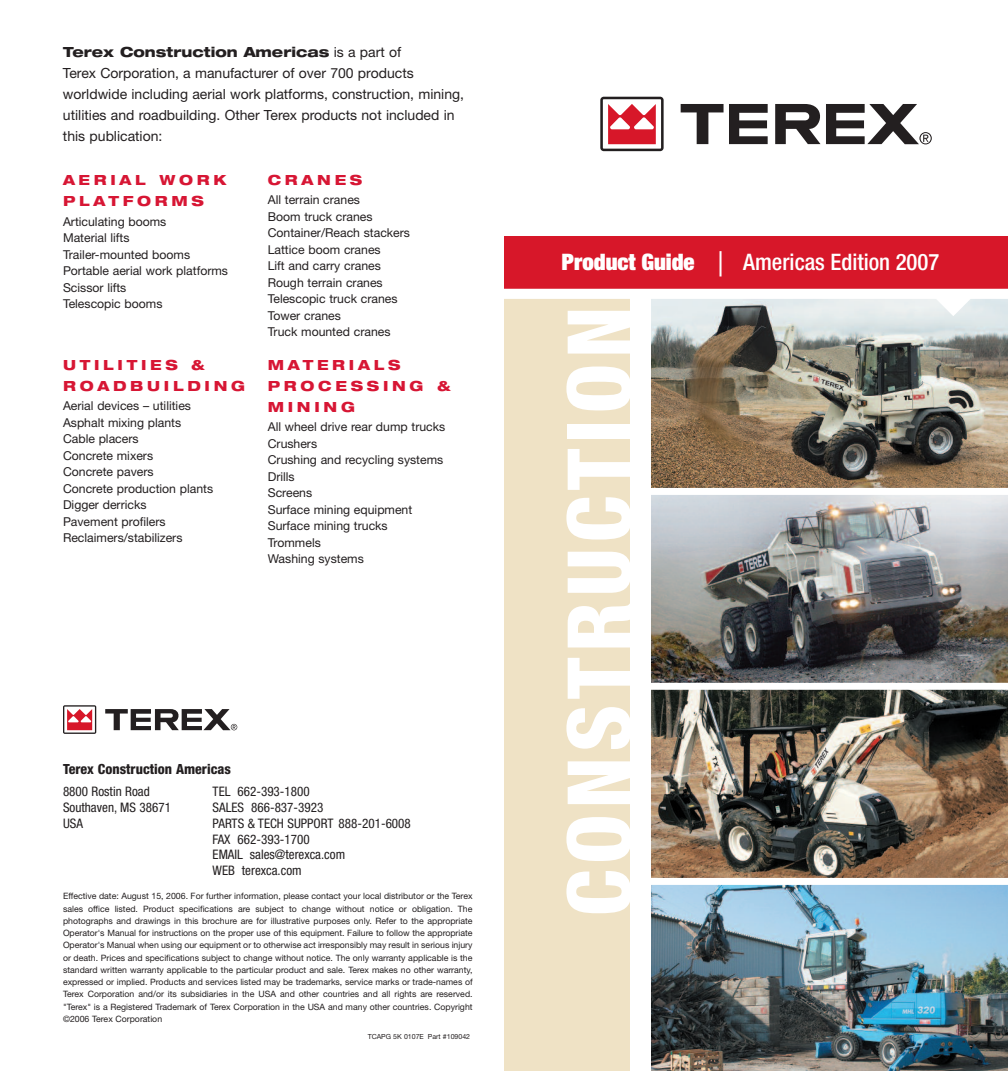
<style>
.page{position:relative;width:1008px;height:1071px;background:#fff}
.page>*{position:absolute;margin:0;border:0;box-sizing:border-box;transform-origin:0 0}
.t1{font:800 condensed 87.5px "Helvetica Neue";color:#fff}
.t2{font:500 condensed 22.75px "Helvetica Neue";color:#fff}
.t3{font:900 expanded 22.75px "Helvetica Neue";color:#fff}
.t4{font:14px/21px "Helvetica Neue";color:#231f20}
.t5{font:800 expanded 14px/21px "Helvetica Neue";letter-spacing:.265em;color:#d71634}
.t6{font:800 condensed 14px "Helvetica Neue";color:#231f20}
.t7{font:condensed 13.12px/15.8px "Helvetica Neue";color:#231f20}
.t8{font:12.25px/16.4px "Helvetica Neue";color:#231f20}
.t9{font:8.75px/12.2px "Helvetica Neue";color:#231f20;text-align:justify}
.t10{font:7px "Helvetica Neue";color:#231f20}
.s1{font-weight:800;font-stretch:expanded}
</style>
<div class="page">
<img style="left:651px;top:885px;width:357px;height:186px">
<img style="left:651px;top:299px;width:357px;height:189px">
<img style="left:651px;top:495px;width:357px;height:188px">
<img style="left:651px;top:690px;width:357px;height:188px">
<svg style="left:918px;top:299px;width:71px;height:17px"></svg>
<svg style="left:600px;top:97px;width:64px;height:54px"></svg>
<svg style="left:681px;top:104px;width:87px;height:40px"></svg>
<div style="left:504px;top:266px;width:136px;height:805px;background:#efe2c5"></div>
<div style="left:630px;top:263px;width:21px;height:808px;background:#fff"></div>
<div style="left:504px;top:236px;width:504px;height:55px;background:#d71729"></div>
<div style="left:504px;top:290px;width:504px;height:7px;background:#fff"></div>
<svg style="left:775px;top:104px;width:157px;height:40px"></svg>
<svg style="left:63px;top:705px;width:33px;height:29px"></svg>
<svg style="left:105px;top:709px;width:132px;height:21px"></svg>
<p class="t4" style="left:63px;top:43px;width:403px"><span class="s1">Terex Construction Americas</span> is a part of<br>Terex Corporation, a manufacturer of over 700 products worldwide including aerial work platforms, construction, mining, utilities and roadbuilding. Other Terex products not included in this publication:</p>
<h3 class="t5" style="left:63px;top:171px;width:165px">AERIAL WORK<br>PLATFORMS</h3>
<h3 class="t8" style="left:63px;top:214px;width:167px">Articulating booms<br>Material lifts<br>Trailer-mounted booms<br>Portable aerial work platforms<br>Scissor lifts<br>Telescopic booms</h3>
<h3 class="t5" style="left:268px;top:171px;width:96px">CRANES</h3>
<h3 class="t8" style="left:268px;top:193px;width:144px">All terrain cranes<br>Boom truck cranes<br>Container/Reach stackers<br>Lattice boom cranes<br>Lift and carry cranes<br>Rough terrain cranes<br>Telescopic truck cranes<br>Tower cranes<br>Truck mounted cranes</h3>
<h3 class="t5" style="left:63px;top:356px;width:184px">UTILITIES &amp;<br>ROADBUILDING</h3>
<h3 class="t8" style="left:63px;top:399px;width:152px">Aerial devices – utilities<br>Asphalt mixing plants<br>Cable placers<br>Concrete mixers<br>Concrete pavers<br>Concrete production plants<br>Digger derricks<br>Pavement profilers<br>Reclaimers/stabilizers</h3>
<h3 class="t5" style="left:268px;top:356px;width:185px">MATERIALS<br>PROCESSING &amp;<br>MINING</h3>
<h3 class="t8" style="left:268px;top:420px;width:179px">All wheel drive rear dump trucks<br>Crushers<br>Crushing and recycling systems<br>Drills<br>Screens<br>Surface mining equipment<br>Surface mining trucks<br>Trommels<br>Washing systems</h3>
<h3 class="t6" style="left:63px;top:764px;width:170px">Terex Construction Americas</h3>
<h3 class="t7" style="left:63px;top:785px;width:110px">8800 Rostin Road<br>Southaven, MS 38671<br>USA</h3>
<h3 class="t7" style="left:213px;top:785px;width:200px">TEL 662-393-1800<br>SALES 866-837-3923<br>PARTS &amp; TECH SUPPORT 888-201-6008<br>FAX 662-393-1700<br>EMAIL sales@terexca.com<br>WEB terexca.com</h3>
<p class="t9" style="left:63px;top:891px;width:411px">Effective date: August 15, 2006. For further information, please contact your local distributor or the Terex sales office listed. Product specifications are subject to change without notice or obligation. The photographs and drawings in this brochure are for illustrative purposes only. Refer to the appropriate Operator's Manual for instructions on the proper use of this equipment. Failure to follow the appropriate Operator's Manual when using our equipment or to otherwise act irresponsibly may result in serious injury or death. Prices and specifications subject to change without notice. The only warranty applicable is the standard written warranty applicable to the particular product and sale. Terex makes no other warranty, expressed or implied. Products and services listed may be trademarks, service marks or trade-names of Terex Corporation and/or its subsidiaries in the USA and other countries and all rights are reserved. "Terex" is a Registered Trademark of Terex Corporation in the USA and many other countries. Copyright ©2006 Terex Corporation</p>
<p class="t10" style="left:368px;top:1034px;width:104px">TCAPG 5K 0107E Part #109042</p>
<h2 class="t3" style="left:561px;top:254px;width:135px">Product Guide</h2>
<h2 class="t2" style="left:743px;top:254px;width:198px">Americas Edition 2007</h2>
<h1 class="t1" style="left:568px;top:916px;width:612px;rotate:-90deg">CONSTRUCTION</h1>
</div>
